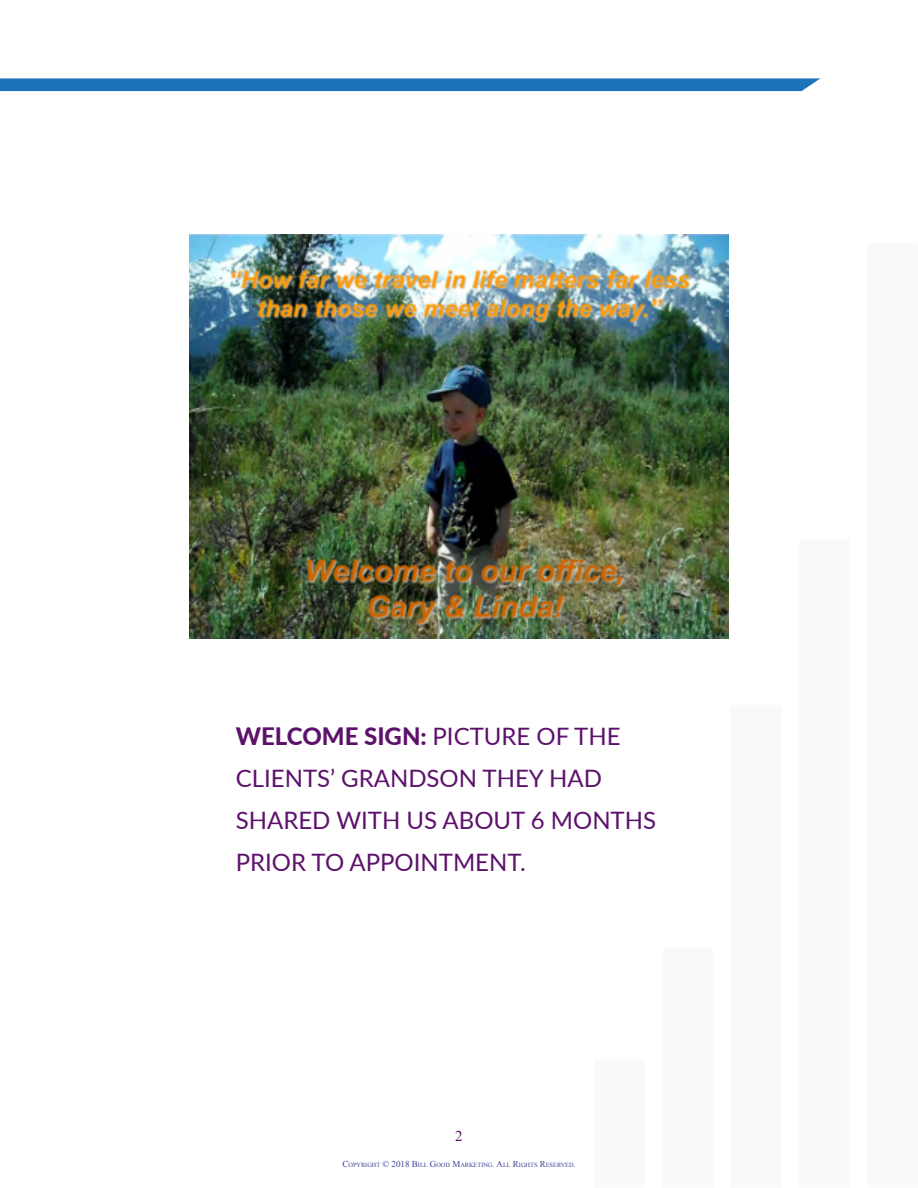
<style>
.page{position:relative;width:918px;height:1188px;background:#fff}
.page>*{position:absolute;margin:0;border:0;box-sizing:border-box;transform-origin:0 0}
.Heading_2{font:24px/42px "Lato";color:#5c116b}
.t1{font:15px "Times New Roman";color:#5c116b}
.t2{font:6.3px "Times New Roman";color:#3c3f98}
.s1{font-weight:800}
.s2{font-size:9px}
</style>
<div class="page">
<svg style="left:0;top:78px;width:820px;height:13px;background:#2678bc"></svg>
<img style="left:189px;top:234px;width:540px;height:405px">
<p class="Heading_2" style="left:236px;top:714px;width:422px"><span class="s1">WELCOME SIGN:</span> PICTURE OF THE<br>CLIENTS’ GRANDSON THEY HAD<br>SHARED WITH US ABOUT 6 MONTHS<br>PRIOR TO APPOINTMENT.</p>
<p class="t1" style="left:455px;top:1126px;width:9px">2</p>
<p class="t2" style="left:342px;top:1161px;width:235px"><span class="s2">C</span>OPYRIGHT <span class="s2">© 2018 B</span>ILL <span class="s2">G</span>OOD <span class="s2">M</span>ARKETING<span class="s2">. A</span>LL <span class="s2">R</span>IGHTS <span class="s2">R</span>ESERVED<span class="s2">.</span></p>
</div>
